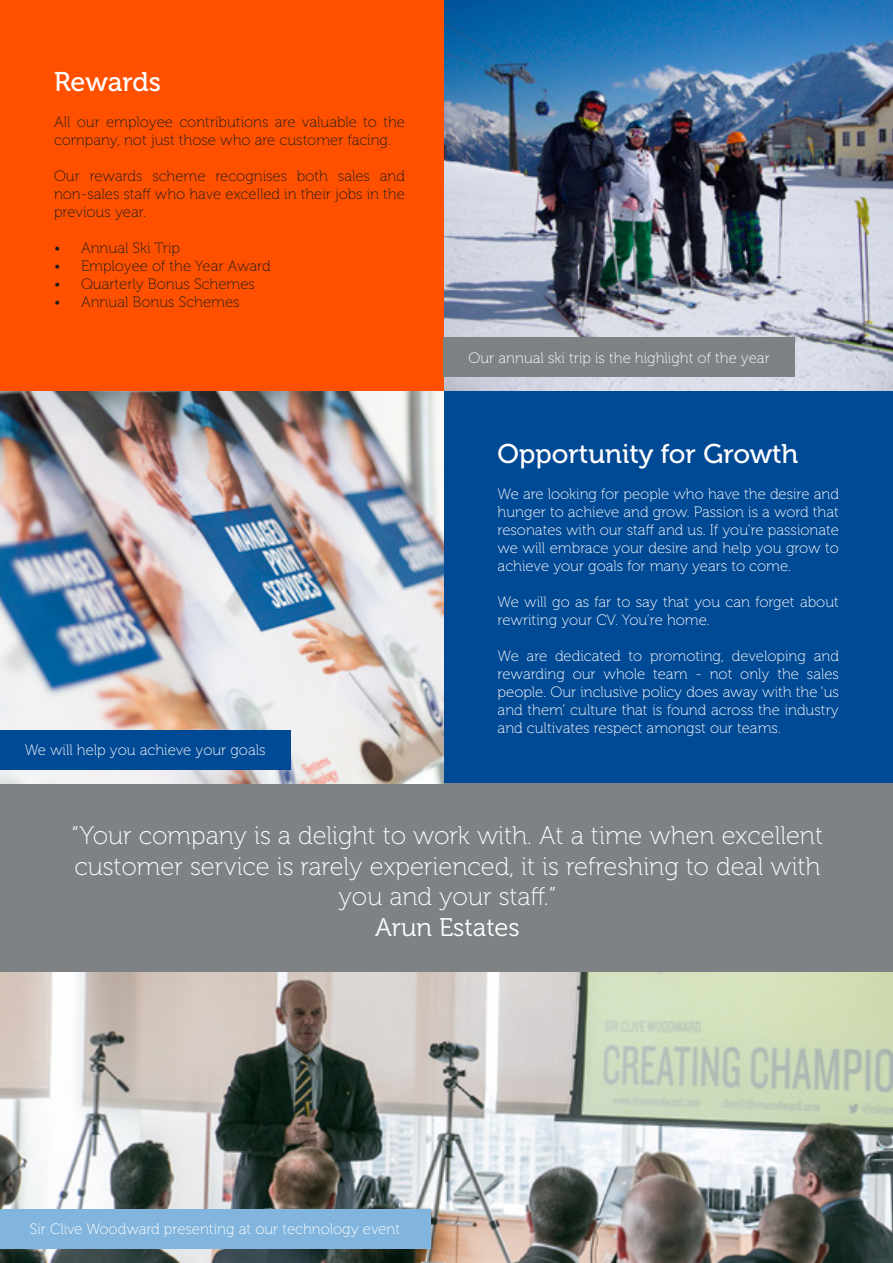
<style>
.page{position:relative;width:893px;height:1263px;background:#fff}
.page>*{position:absolute;margin:0;border:0;box-sizing:border-box;transform-origin:0 0}
.t1{font:27px "Museo 500";color:#fff}
.t2{font:25.5px/30.6px "Museo 100";color:#fff;text-align:center}
.t3{font:25.5px "Museo 300";color:#fff}
.t4{font:15px/18px "Museo 100";color:#fff;text-align:justify}
.t5{font:15px/18px "Museo 100";color:#1d1d1b}
</style>
<div class="page">
<img style="left:444px;top:0;width:449px;height:392px">
<div style="left:0;top:0;width:444px;height:392px;background:#ff5000"></div>
<div style="left:0;top:783px;width:893px;height:189px;background:#7e8285"></div>
<div style="left:444px;top:392px;width:449px;height:391px;background:#004994"></div>
<div style="left:444px;top:338px;width:351px;height:39px;background:#7e8285"></div>
<img style="left:0;top:972px;width:893px;height:291px">
<div style="left:0;top:1209px;width:430px;height:39px;background:#81b5dd"></div>
<img style="left:0;top:392px;width:444px;height:391px">
<div style="left:0;top:730px;width:290px;height:40px;background:#004994"></div>
<h1 class="t1" style="left:54px;top:67px;width:108px">Rewards</h1>
<p class="t5" style="left:54px;top:113px;width:353px">All our employee contributions are valuable to the company, not just those who are customer facing.</p>
<p class="t5" style="left:54px;top:167px;width:352px;text-align:justify">Our rewards scheme recognises both sales and non-sales staff who have excelled in their jobs in the previous year.</p>
<p class="t5" style="left:54px;top:239px;width:128px">• Annual Ski Trip</p>
<p class="t5" style="left:54px;top:257px;width:218px">• Employee of the Year Award</p>
<p class="t5" style="left:54px;top:275px;width:202px">• Quarterly Bonus Schemes</p>
<p class="t5" style="left:54px;top:293px;width:187px">• Annual Bonus Schemes</p>
<p class="t4" style="left:25px;top:742px;width:242px">We will help you achieve your goals</p>
<p class="t4" style="left:468px;top:349px;width:303px">Our annual ski trip is the highlight of the year</p>
<h1 class="t1" style="left:498px;top:439px;width:302px">Opportunity for Growth</h1>
<p class="t4" style="left:498px;top:485px;width:343px">We are looking for people who have the desire and hunger to achieve and grow. Passion is a word that resonates with our staff and us. If you’re passionate we will embrace your desire and help you grow to achieve your goals for many years to come.</p>
<p class="t4" style="left:498px;top:593px;width:343px">We will go as far to say that you can forget about rewriting your CV. You’re home.</p>
<p class="t4" style="left:498px;top:647px;width:343px">We are dedicated to promoting, developing and rewarding our whole team - not only the sales people. Our inclusive policy does away with the ‘us and them’ culture that is found across the industry and cultivates respect amongst our teams.</p>
<h2 class="t2" style="left:72px;top:821px;width:753px">“Your company is a delight to work with. At a time when excellent customer service is rarely experienced, it is refreshing to deal with you and your staff.”</h2>
<h2 class="t3" style="left:375px;top:913px;width:146px">Arun Estates</h2>
<p class="t4" style="left:30px;top:1220px;width:372px">Sir Clive Woodward presenting at our technology event</p>
</div>
